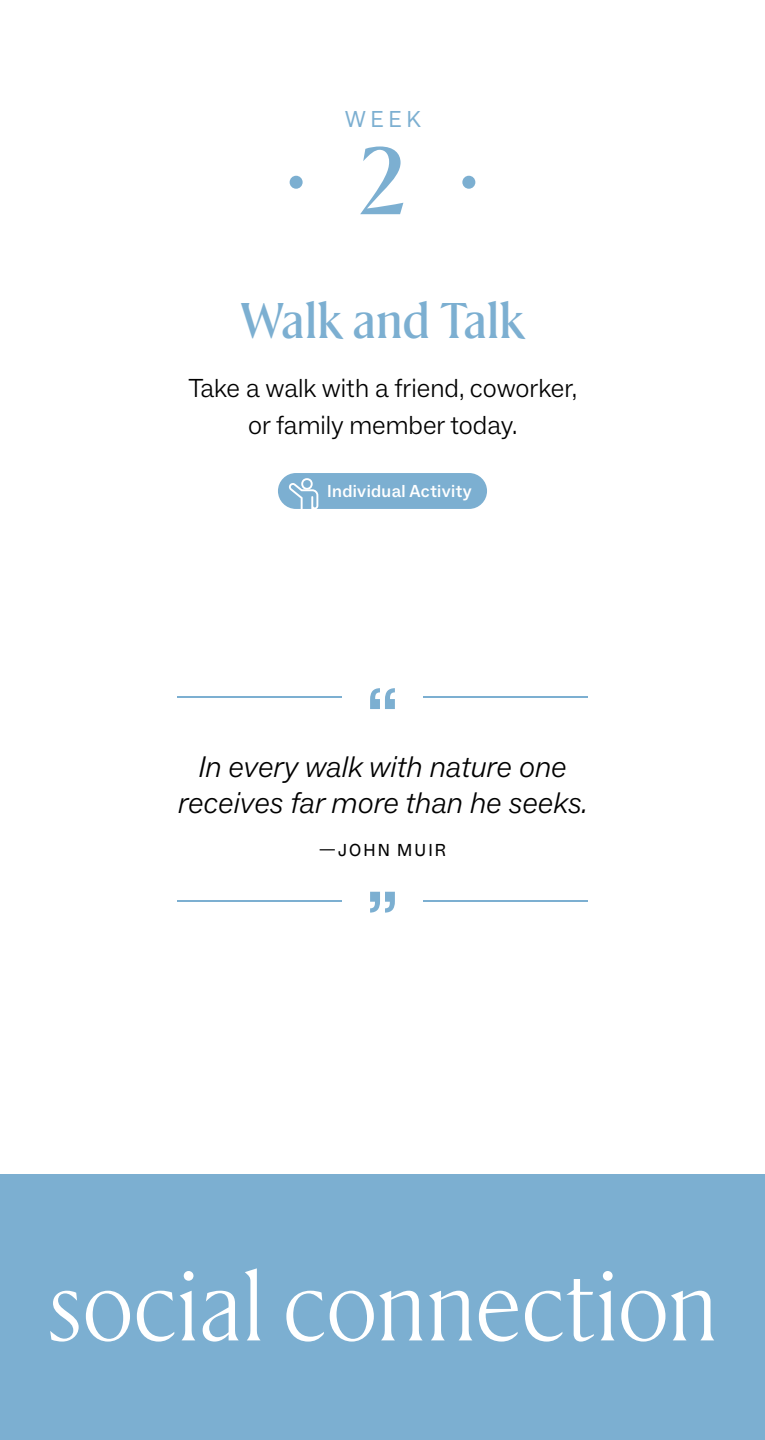
<style>
.page{position:relative;width:765px;height:1440px;background:#fff}
.page>*{position:absolute;margin:0;border:0;box-sizing:border-box;transform-origin:0 0}
.t1{font:97.5px "Rector";letter-spacing:.005em;color:#fff}
.t2{font:500 95px "Rector";color:#7cafd1}
.t3{font:500 50px "Rector";letter-spacing:.005em;color:#7cafd1}
.t4{font:italic 300 30px/36px "ABC Social";color:#000;text-align:center}
.t5{font:300 26.25px/36.8px "ABC Social";color:#000;text-align:center}
.t6{font:23.25px "ABC Social";color:#7cafd1}
.t7{font:500 17.5px "ABC Social";letter-spacing:.02em;color:#fff}
.t8{font:17.5px "ABC Social";letter-spacing:.12em;color:#000}
</style>
<div class="page">
<div style="left:462px;top:176px;width:13px;height:13px;background:#7cafd1;border-radius:50%"></div>
<div style="left:290px;top:176px;width:13px;height:13px;background:#7cafd1;border-radius:50%"></div>
<hr style="left:423px;top:900px;width:165px;height:2px;background:#7cafd1">
<hr style="left:177px;top:900px;width:165px;height:2px;background:#7cafd1">
<svg style="left:370px;top:892px;width:25px;height:21px"></svg>
<svg style="left:370px;top:688px;width:25px;height:21px"></svg>
<hr style="left:423px;top:696px;width:165px;height:2px;background:#7cafd1">
<hr style="left:177px;top:696px;width:165px;height:2px;background:#7cafd1">
<div style="left:278px;top:473px;width:209px;height:36px;background:#7cafd1;border-radius:18px"></div>
<svg style="left:289px;top:478px;width:29px;height:31px"></svg>
<div style="left:0;top:1175px;width:765px;height:265px;background:#7cafd1"></div>
<p class="t6" style="left:345px;top:105px;width:78px">WEEK</p>
<h2 class="t2" style="left:359px;top:115px;width:48px">2</h2>
<h3 class="t3" style="left:240px;top:285px;width:287px">Walk and Talk</h3>
<p class="t5" style="left:188px;top:370px;width:390px">Take a walk with a friend, coworker, or family member today.</p>
<p class="t7" style="left:327px;top:481px;width:146px">Individual Activity</p>
<p class="t4" style="left:178px;top:749px;width:411px">In every walk with nature one receives far more than he seeks.</p>
<p class="t8" style="left:319px;top:840px;width:129px">—JOHN MUIR</p>
<h1 class="t1" style="left:47px;top:1240px;width:672px">social connection</h1>
</div>
